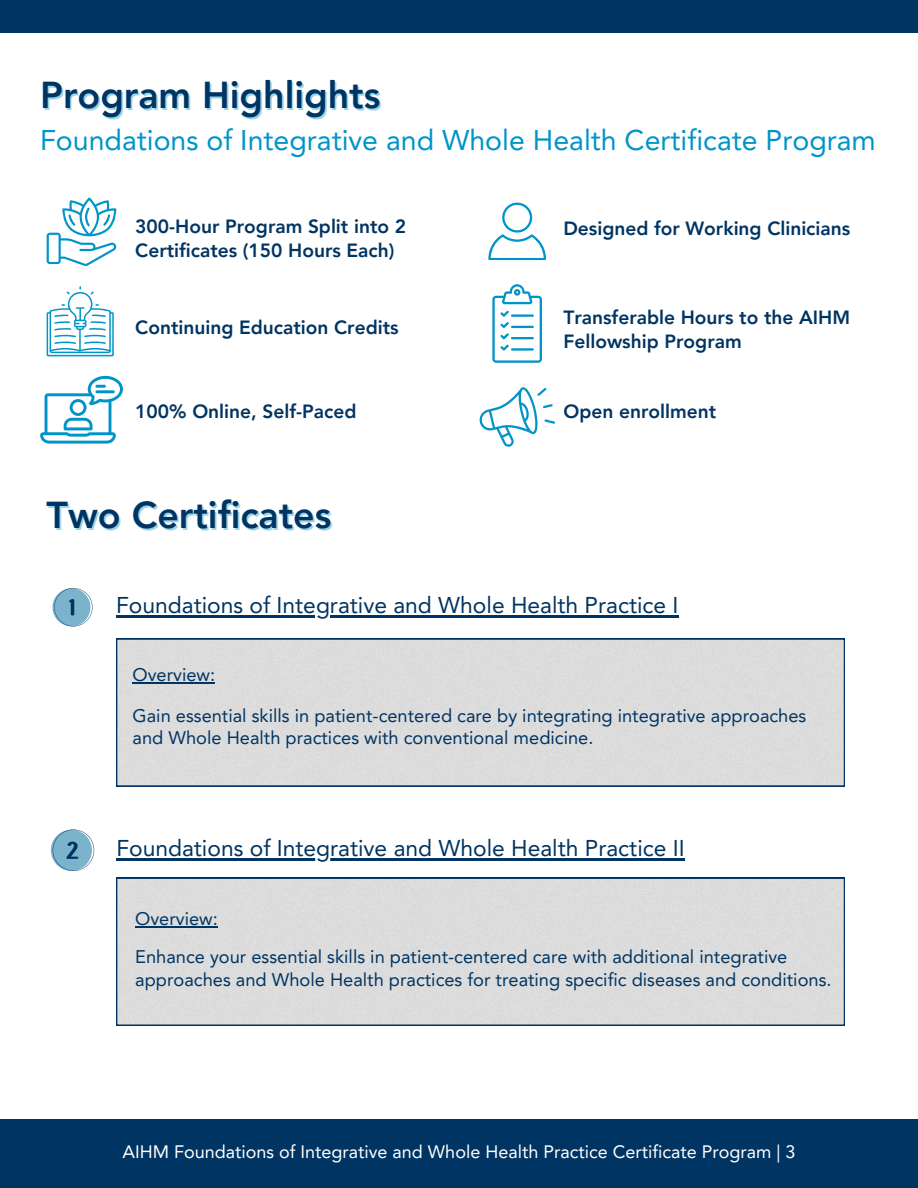
<style>
.page{position:relative;width:918px;height:1188px;background:#fff}
.page>*{position:absolute;margin:0;border:0;box-sizing:border-box;transform-origin:0 0}
.t1{font:800 37.35px "Avenir LT Pro";color:#003462}
.t2{font:28.5px "Avenir LT Pro";color:#0094c9}
.t3{font:22.8px "Avenir LT Pro";color:#003462}
.t4{font:800 19.2px/24px "Avenir LT Pro";color:#003462}
.t5{font:18.3px/22.8px "Avenir LT Pro";color:#003462}
.t6{font:18px "Avenir LT Pro";color:#fff}
</style>
<div class="page">
<div style="left:0;top:0;width:918px;height:33px;background:#003462"></div>
<svg style="left:47px;top:286px;width:67px;height:70px"></svg>
<svg style="left:492px;top:284px;width:50px;height:79px"></svg>
<svg style="left:47px;top:198px;width:69px;height:68px"></svg>
<svg style="left:488px;top:203px;width:58px;height:57px"></svg>
<svg style="left:40px;top:376px;width:83px;height:67px"></svg>
<hr style="left:95px;top:390px;width:20px;height:3px;background:#0094c9">
<svg style="left:479px;top:387px;width:76px;height:59px"></svg>
<div style="left:116px;top:639px;width:729px;height:147px;background:#dcdcdc"></div>
<hr style="left:116px;top:615px;width:563px;height:3px;background:#003462">
<hr style="left:133px;top:682px;width:82px;height:1px;background:#003462">
<hr style="left:116px;top:858px;width:569px;height:3px;background:#003462">
<div style="left:116px;top:878px;width:729px;height:147px;background:#dcdcdc"></div>
<hr style="left:135px;top:926px;width:83px;height:1px;background:#003462">
<svg style="left:53px;top:588px;width:40px;height:38px"></svg>
<svg style="left:51px;top:829px;width:43px;height:42px"></svg>
<div style="left:0;top:1119px;width:918px;height:69px;background:#003462"></div>
<p class="t1" style="left:40px;top:80px;width:342px">Program Highlights</p>
<p class="t2" style="left:40px;top:129px;width:837px">Foundations of Integrative and Whole Health Certificate Program</p>
<p class="t4" style="left:135px;top:216px;width:272px">300-Hour Program Split into 2<br>Certificates (150 Hours Each)</p>
<h4 class="t4" style="left:135px;top:317px;width:265px">Continuing Education Credits</h4>
<h2 class="t4" style="left:135px;top:401px;width:223px">100% Online, Self-Paced</h2>
<h4 class="t1" style="left:47px;top:500px;width:286px">Two Certificates</h4>
<p class="t4" style="left:563px;top:219px;width:288px">Designed for Working Clinicians</p>
<h4 class="t4" style="left:563px;top:307px;width:288px">Transferable Hours to the AIHM<br>Fellowship Program</h4>
<h4 class="t4" style="left:563px;top:401px;width:154px">Open enrollment</h4>
<p class="t3" style="left:116px;top:596px;width:564px">Foundations of Integrative and Whole Health Practice I</p>
<p class="t5" style="left:133px;top:665px;width:84px">Overview:</p>
<h4 class="t5" style="left:133px;top:706px;width:675px">Gain essential skills in patient-centered care by integrating integrative approaches and Whole Health practices with conventional medicine.</h4>
<h4 class="t3" style="left:116px;top:839px;width:570px">Foundations of Integrative and Whole Health Practice II</h4>
<p class="t5" style="left:135px;top:909px;width:84px">Overview:</p>
<h3 class="t5" style="left:135px;top:947px;width:698px">Enhance your essential skills in patient-centered care with additional integrative approaches and Whole Health practices for treating specific diseases and conditions.</h3>
<p class="t6" style="left:122px;top:1145px;width:675px">AIHM Foundations of Integrative and Whole Health Practice Certificate Program | 3</p>
</div>
